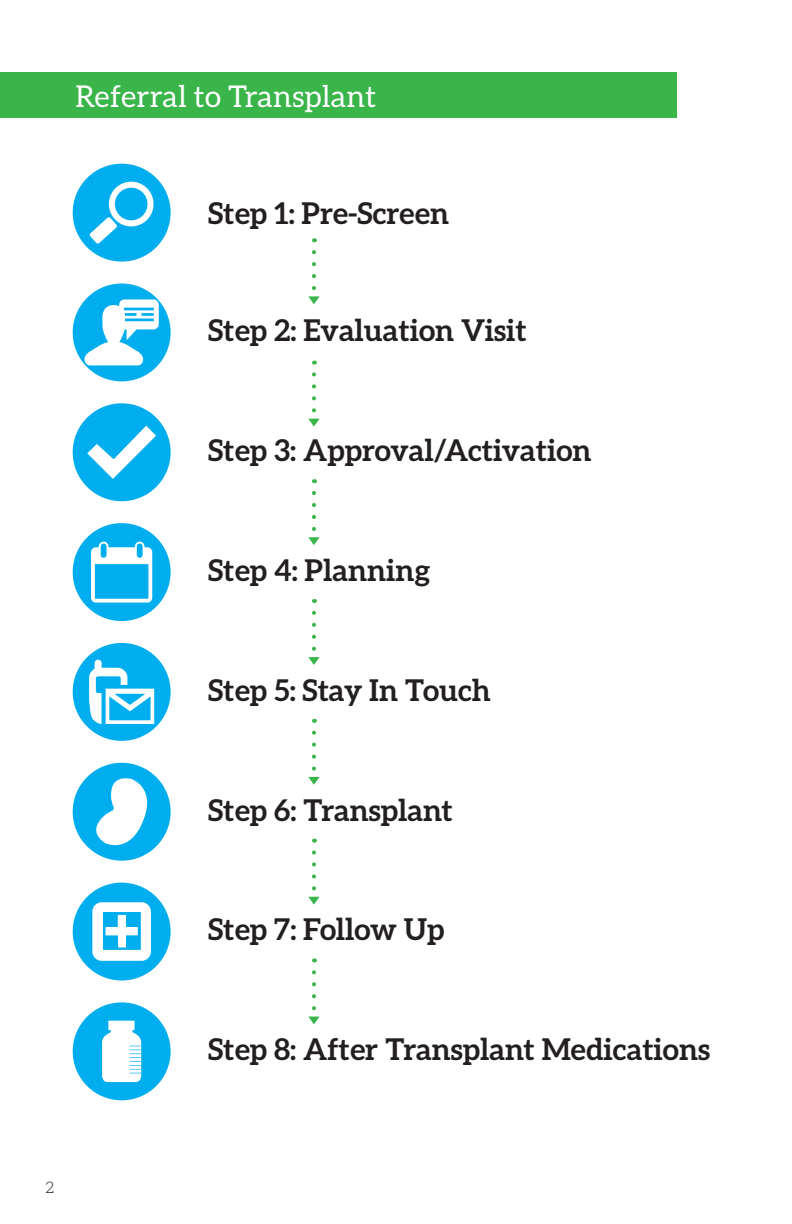
<style>
.page{position:relative;width:792px;height:1224px;background:#fff}
.page>*{position:absolute;margin:0;border:0;box-sizing:border-box;transform-origin:0 0}
.t1{font:700 30px "Aleo";color:#231f20}
.t2{font:30px "Aleo";letter-spacing:.01em;color:#fff}
.t3{font:300 16px "Aleo";color:#231f20}
</style>
<div class="page">
<div style="left:73px;top:164px;width:98px;height:98px;background:#00aeef;border-radius:50%"></div>
<svg style="left:90px;top:182px;width:64px;height:62px"></svg>
<div style="left:73px;top:283px;width:98px;height:98px;background:#00aeef;border-radius:50%"></div>
<svg style="left:85px;top:299px;width:74px;height:66px"></svg>
<div style="left:73px;top:403px;width:98px;height:98px;background:#00aeef;border-radius:50%"></div>
<svg style="left:87px;top:426px;width:69px;height:53px"></svg>
<div style="left:73px;top:523px;width:98px;height:98px;background:#00aeef;border-radius:50%"></div>
<svg style="left:91px;top:542px;width:61px;height:61px"></svg>
<div style="left:73px;top:643px;width:98px;height:98px;background:#00aeef;border-radius:50%"></div>
<svg style="left:89px;top:660px;width:65px;height:64px"></svg>
<div style="left:73px;top:763px;width:98px;height:98px;background:#00aeef;border-radius:50%"></div>
<svg style="left:91px;top:774px;width:65px;height:80px"></svg>
<div style="left:73px;top:883px;width:98px;height:98px;background:#00aeef;border-radius:50%"></div>
<div style="left:73px;top:1002px;width:98px;height:98px;background:#00aeef;border-radius:50%"></div>
<svg style="left:102px;top:1021px;width:39px;height:61px"></svg>
<div style="left:0;top:73px;width:676px;height:45px;background:#3ab54a"></div>
<svg style="left:308px;top:252px;width:12px;height:52px"></svg>
<svg style="left:308px;top:374px;width:12px;height:53px"></svg>
<svg style="left:308px;top:493px;width:12px;height:52px"></svg>
<svg style="left:308px;top:613px;width:12px;height:52px"></svg>
<svg style="left:308px;top:733px;width:12px;height:52px"></svg>
<svg style="left:308px;top:852px;width:12px;height:53px"></svg>
<svg style="left:308px;top:972px;width:12px;height:52px"></svg>
<svg style="left:92px;top:902px;width:59px;height:59px"></svg>
<p class="t2" style="left:76px;top:80px;width:302px">Referral to Transplant</p>
<p class="t1" style="left:208px;top:196px;width:243px">Step 1: Pre-Screen</p>
<p class="t1" style="left:208px;top:313px;width:320px">Step 2: Evaluation Visit</p>
<p class="t1" style="left:208px;top:433px;width:385px">Step 3: Approval/Activation</p>
<p class="t1" style="left:208px;top:553px;width:224px">Step 4: Planning</p>
<p class="t1" style="left:208px;top:673px;width:284px">Step 5: Stay In Touch</p>
<p class="t1" style="left:208px;top:792px;width:246px">Step 6: Transplant</p>
<p class="t1" style="left:208px;top:912px;width:238px">Step 7: Follow Up</p>
<p class="t1" style="left:208px;top:1032px;width:504px">Step 8: After Transplant Medications</p>
<p class="t3" style="left:45px;top:1179px;width:10px">2</p>
</div>
